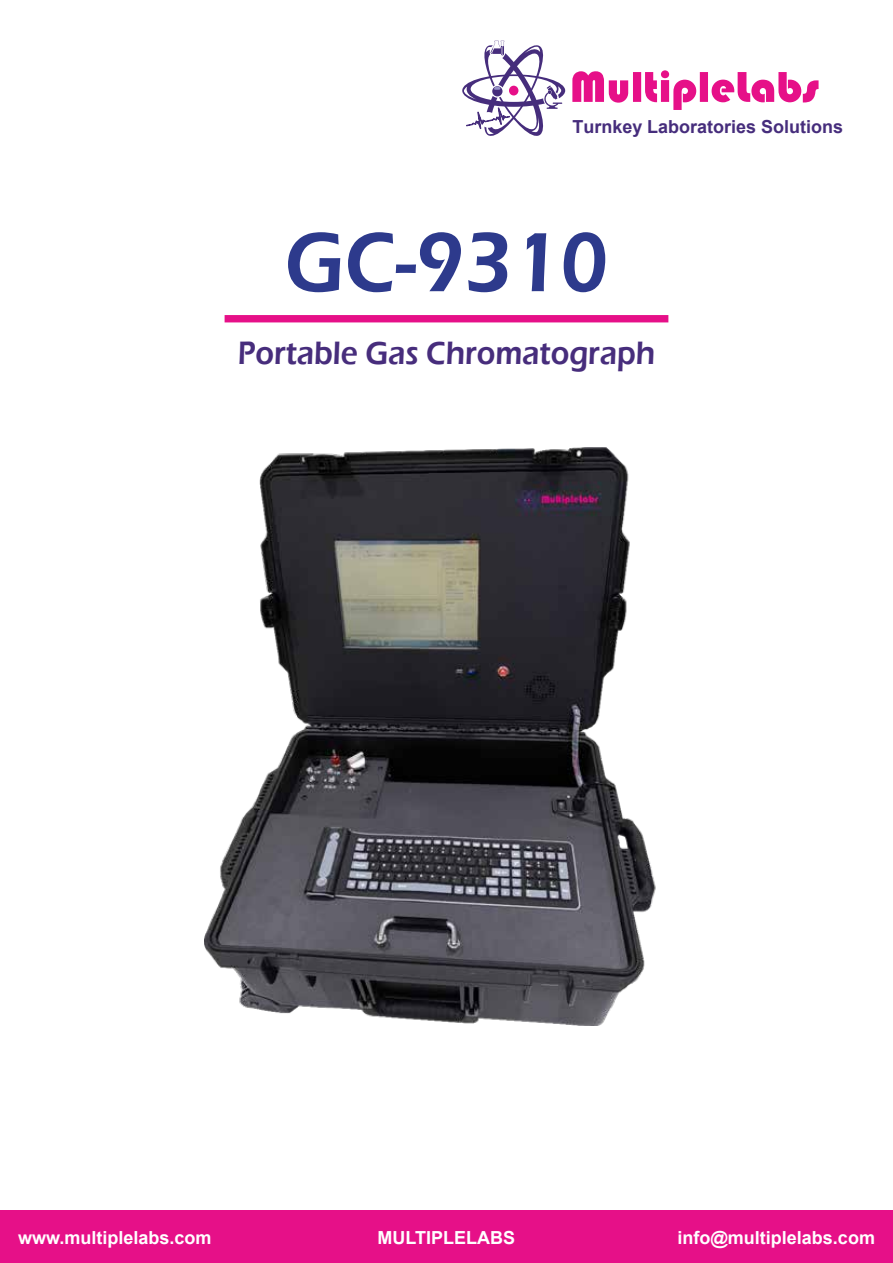
<style>
.page{position:relative;width:893px;height:1263px;background:#fff}
.page>*{position:absolute;margin:0;border:0;box-sizing:border-box;transform-origin:0 0}
.t1{font:600 87px "Eras ITC";color:#2d3a8c;scale:.9 1}
.t2{font:600 33.3px "Eras ITC";color:#472d7c;scale:.9 1}
.t3{font:700 18px "Arial";color:#fff}
.t4{font:700 18px "Arial";color:#462d7c}
</style>
<div class="page">
<svg style="left:572px;top:70px;width:246px;height:40px"></svg>
<svg style="left:462px;top:41px;width:103px;height:95px"></svg>
<div style="left:0;top:1211px;width:893px;height:52px;background:#e61088"></div>
<div style="left:225px;top:315px;width:443px;height:7px;background:#e61088;border:4px solid #e61088"></div>
<img style="left:204px;top:447px;width:452px;height:579px">
<p class="t4" style="left:572px;top:114px;width:272px">Turnkey Laboratories Solutions</p>
<h1 class="t1" style="left:285px;top:213px;width:361px">GC-9310</h1>
<h2 class="t2" style="left:238px;top:334px;width:465px">Portable Gas Chromatograph</h2>
<p class="t3" style="left:18px;top:1225px;width:195px">www.multiplelabs.com</p>
<p class="t3" style="left:378px;top:1225px;width:139px">MULTIPLELABS</p>
<p class="t3" style="left:677px;top:1225px;width:199px">info@multiplelabs.com</p>
</div>
